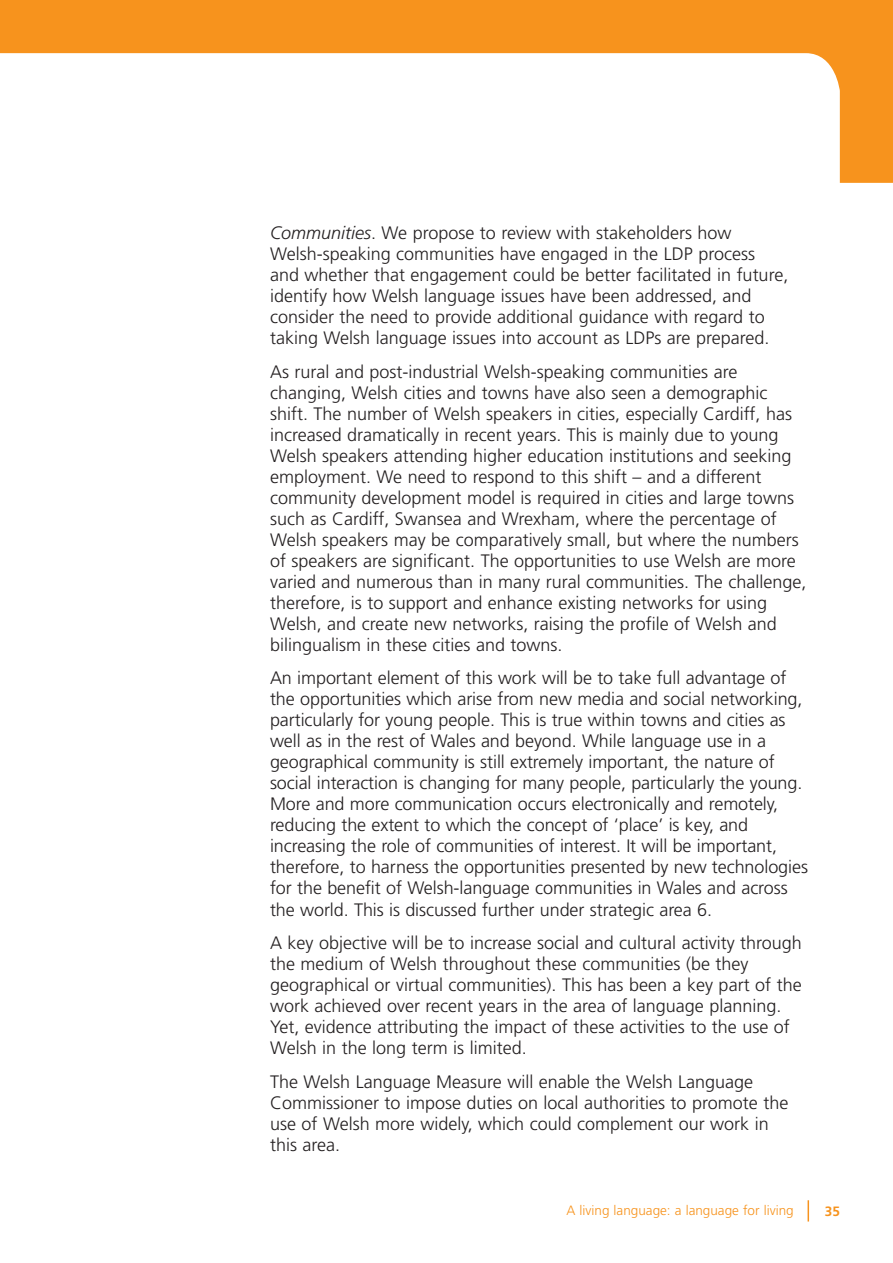
<style>
.page{position:relative;width:893px;height:1263px;background:#fff}
.page>*{position:absolute;margin:0;border:0;box-sizing:border-box;transform-origin:0 0}
.t1{font:300 18px/21px "Frutiger LT Std";color:#231f20}
.t2{font:300 13.5px "Frutiger LT Std";color:#f7931d}
.t3{font:700 13.5px "Frutiger LT Std";color:#f7931d}
.s1{font-style:italic}
</style>
<div class="page">
<svg style="left:0;top:0;width:893px;height:183px"></svg>
<hr style="left:807px;top:1200px;width:2px;height:21px;background:#f7931d">
<p class="t1" style="left:270px;top:223px;width:520px"><span class="s1">Communities</span>. We propose to review with stakeholders how Welsh-speaking communities have engaged in the LDP process and whether that engagement could be better facilitated in future, identify how Welsh language issues have been addressed, and consider the need to provide additional guidance with regard to taking Welsh language issues into account as LDPs are prepared.</p>
<p class="t1" style="left:270px;top:362px;width:538px">As rural and post-industrial Welsh-speaking communities are changing, Welsh cities and towns have also seen a demographic shift. The number of Welsh speakers in cities, especially Cardiff, has increased dramatically in recent years. This is mainly due to young Welsh speakers attending higher education institutions and seeking employment. We need to respond to this shift – and a different community development model is required in cities and large towns such as Cardiff, Swansea and Wrexham, where the percentage of Welsh speakers may be comparatively small, but where the numbers of speakers are significant. The opportunities to use Welsh are more varied and numerous than in many rural communities. The challenge, therefore, is to support and enhance existing networks for using Welsh, and create new networks, raising the profile of Welsh and bilingualism in these cities and towns.</p>
<p class="t1" style="left:270px;top:669px;width:539px">An important element of this work will be to take full advantage of the opportunities which arise from new media and social networking, particularly for young people. This is true within towns and cities as well as in the rest of Wales and beyond. While language use in a geographical community is still extremely important, the nature of social interaction is changing for many people, particularly the young.<br>More and more communication occurs electronically and remotely, reducing the extent to which the concept of ‘place’ is key, and increasing the role of communities of interest. It will be important, therefore, to harness the opportunities presented by new technologies for the benefit of Welsh-language communities in Wales and across the world. This is discussed further under strategic area 6.</p>
<p class="t1" style="left:270px;top:933px;width:533px">A key objective will be to increase social and cultural activity through the medium of Welsh throughout these communities (be they geographical or virtual communities). This has been a key part of the work achieved over recent years in the area of language planning.<br>Yet, evidence attributing the impact of these activities to the use of Welsh in the long term is limited.</p>
<p class="t1" style="left:270px;top:1072px;width:520px">The Welsh Language Measure will enable the Welsh Language Commissioner to impose duties on local authorities to promote the use of Welsh more widely, which could complement our work in this area.</p>
<p class="t2" style="left:566px;top:1204px;width:229px">A living language: a language for living</p>
<p class="t3" style="left:825px;top:1204px;width:17px">35</p>
</div>
